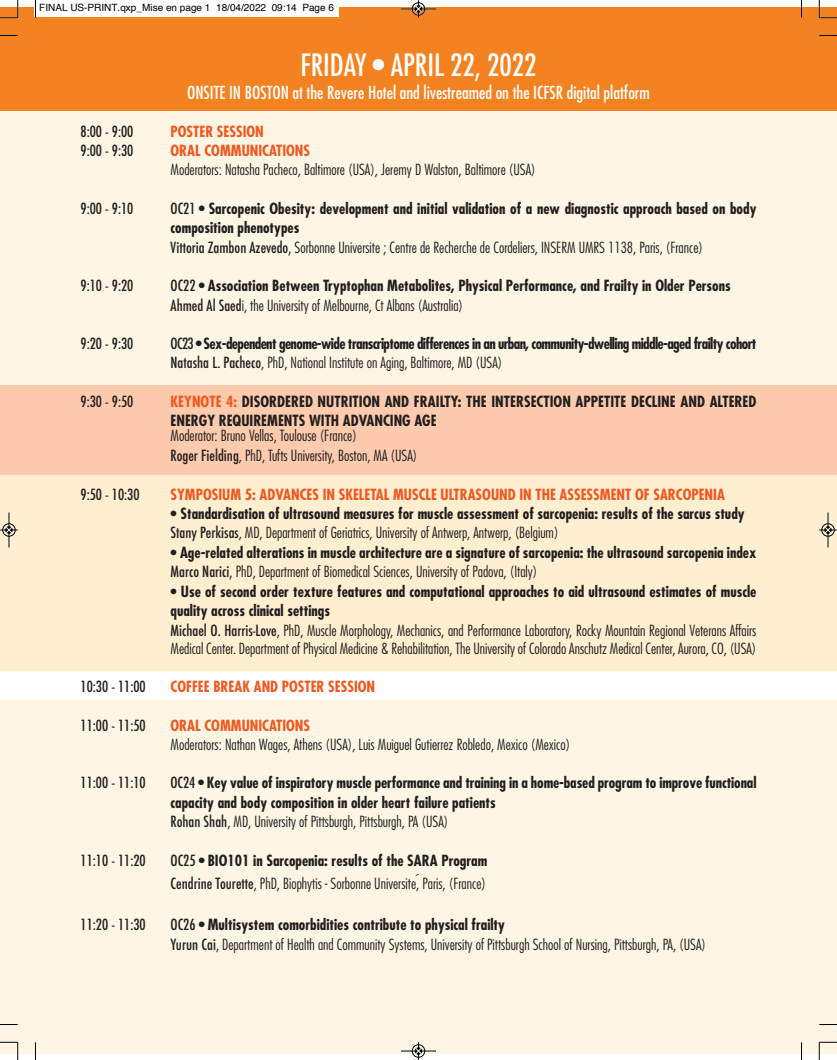
<style>
.page{position:relative;width:837px;height:1060px;background:#fff}
.page>*{position:absolute;margin:0;border:0;box-sizing:border-box;transform-origin:0 0}
.t1{font:condensed 30px "Futura";color:#fff}
.t2{font:condensed 17.5px "Futura";color:#fff}
.t3{font:300 condensed 15px/18.2px "Futura";color:#231f20}
.t4{font:700 condensed 15px/19.4px "Futura";color:#231f20}
.t5{font:700 condensed 15px "Futura";color:#f15921}
.t6{font:condensed 15px "Futura";color:#231f20}
.t7{font:700 condensed 15px "Futura";letter-spacing:-.04em;color:#231f20}
.t8{font:10px "Helvetica";color:#000}
.s1{font-weight:400}
.s2{font-weight:500}
.s3{color:#f15921}
.s4{font-family:"Noteworthy";font-style:italic;font-stretch:normal}
</style>
<div class="page">
<div style="left:0;top:35px;width:836px;height:1018px;background:#fef6e5"></div>
<div style="left:0;top:7px;width:836px;height:103px;background:#f58220"></div>
<div style="left:0;top:385px;width:836px;height:90px;background:#fccaac"></div>
<div style="left:0;top:475px;width:836px;height:195px;background:#feefd0"></div>
<div style="left:0;top:672px;width:836px;height:27px;background:#fff"></div>
<div style="left:34px;top:0;width:305px;height:16px;background:#fff"></div>
<svg style="left:35px;top:0;width:1px;height:18px"></svg>
<svg style="left:0;top:35px;width:18px;height:1px"></svg>
<svg style="left:801px;top:0;width:1px;height:18px"></svg>
<svg style="left:819px;top:35px;width:17px;height:1px"></svg>
<svg style="left:35px;top:1042px;width:1px;height:17px"></svg>
<svg style="left:0;top:1024px;width:18px;height:1px"></svg>
<svg style="left:800px;top:1042px;width:2px;height:17px"></svg>
<svg style="left:819px;top:1024px;width:17px;height:1px"></svg>
<svg style="left:0;top:0;width:19px;height:19px"></svg>
<svg style="left:818px;top:0;width:18px;height:19px"></svg>
<svg style="left:0;top:1041px;width:19px;height:18px"></svg>
<svg style="left:818px;top:1041px;width:18px;height:18px"></svg>
<div style="left:411px;top:2px;width:14px;height:14px;border:1px solid #fff;border-radius:50%"></div>
<hr style="left:401px;top:9px;width:35px;height:1px;background:#000">
<div style="left:412px;top:3px;width:13px;height:12px;border:1px solid #000;border-radius:50%"></div>
<svg style="left:415px;top:0;width:6px;height:18px"></svg>
<div style="left:411px;top:1044px;width:14px;height:13px;border:1px solid #fff;border-radius:50%"></div>
<hr style="left:401px;top:1050px;width:35px;height:1px;background:#000">
<div style="left:412px;top:1044px;width:13px;height:13px;border:1px solid #000;border-radius:50%"></div>
<svg style="left:415px;top:1042px;width:6px;height:17px"></svg>
<div style="left:2px;top:523px;width:14px;height:13px;border:1px solid #fff;border-radius:50%"></div>
<hr style="left:9px;top:512px;width:1px;height:35px;background:#000">
<div style="left:3px;top:523px;width:12px;height:13px;border:1px solid #000;border-radius:50%"></div>
<svg style="left:0;top:527px;width:18px;height:6px"></svg>
<hr style="left:827px;top:512px;width:1px;height:35px;background:#000">
<div style="left:821px;top:523px;width:13px;height:13px;border:1px solid #000;border-radius:50%"></div>
<svg style="left:819px;top:527px;width:17px;height:6px"></svg>
<p class="t8" style="left:39px;top:4px;width:296px">FINAL US-PRINT.qxp_Mise en page 1 18/04/2022 09:14 Page 6</p>
<p class="t1" style="left:300px;top:51px;width:237px">FRIDAY • APRIL 22, 2022</p>
<p class="t2" style="left:187px;top:85px;width:464px">ONSITE IN BOSTON at the Revere Hotel and livestreamed on the ICFSR digital platform</p>
<p class="t6" style="left:80px;top:124px;width:54px">8:00 - 9:00</p>
<p class="t5" style="left:170px;top:124px;width:95px">POSTER SESSION</p>
<p class="t6" style="left:80px;top:143px;width:54px">9:00 - 9:30</p>
<p class="t5" style="left:170px;top:144px;width:141px">ORAL COMMUNICATIONS</p>
<p class="t3" style="left:170px;top:161px;width:366px">Moderators: Natasha Pacheco, Baltimore (USA), Jeremy D Walston, Baltimore (USA)</p>
<p class="t6" style="left:80px;top:201px;width:54px">9:00 - 9:10</p>
<p class="t4" style="left:170px;top:200px;width:587px"><span class="s1">OC21 •</span> Sarcopenic Obesity: development and initial validation of a new diagnostic approach based on body composition phenotypes</p>
<p class="t3" style="left:170px;top:239px;width:533px"><span class="s2">Vittoria Zambon Azevedo</span><span class="s1">,</span> Sorbonne Universite ; Centre de Recherche de Cordeliers, INSERM UMRS 1138, Paris, (France)</p>
<p class="t6" style="left:80px;top:279px;width:54px">9:10 - 9:20</p>
<p class="t4" style="left:170px;top:277px;width:561px"><span class="s1">OC22 •</span> Association Between Tryptophan Metabolites, Physical Performance, and Frailty in Older Persons</p>
<p class="t3" style="left:170px;top:297px;width:294px"><span class="s2">Ahmed Al Saed</span>i, the University of Melbourne, Ct Albans (Australia)</p>
<p class="t6" style="left:80px;top:336px;width:54px">9:20 - 9:30</p>
<p class="t7" style="left:170px;top:337px;width:587px"><span class="s1">OC23 •</span> Sex-dependent genome-wide transcriptome differences in an urban, community-dwelling middle-aged frailty cohort</p>
<p class="t3" style="left:170px;top:355px;width:333px"><span class="s2">Natasha L. Pacheco</span>, PhD, National Institute on Aging, Baltimore, MD (USA)</p>
<p class="t6" style="left:80px;top:395px;width:54px">9:30 - 9:50</p>
<p class="t4" style="left:170px;top:393px;width:587px;line-height:19px"><span class="s3">KEYNOTE 4:</span> DISORDERED NUTRITION AND FRAILTY: THE INTERSECTION APPETITE DECLINE AND ALTERED<br>ENERGY REQUIREMENTS WITH ADVANCING AGE</p>
<p class="t3" style="left:170px;top:427px;width:188px">Moderator: Bruno Vellas, Toulouse (France)</p>
<p class="t3" style="left:170px;top:447px;width:248px"><span class="s2">Roger Fielding</span>, PhD, Tufts University, Boston, MA (USA)</p>
<p class="t6" style="left:80px;top:487px;width:61px">9:50 - 10:30</p>
<p class="t5" style="left:170px;top:487px;width:555px">SYMPOSIUM 5: ADVANCES IN SKELETAL MUSCLE ULTRASOUND IN THE ASSESSMENT OF SARCOPENIA</p>
<p class="t4" style="left:170px;top:505px;width:575px">• Standardisation of ultrasound measures for muscle assessment of sarcopenia: results of the sarcus study</p>
<p class="t3" style="left:170px;top:525px;width:389px"><span class="s2">Stany Perkisa</span><span class="s1">s</span>, MD, Department of Geriatrics, University of Antwerp, Antwerp, (Belgium)</p>
<p class="t4" style="left:170px;top:544px;width:587px">• Age-related alterations in muscle architecture are a signature of sarcopenia: the ultrasound sarcopenia index</p>
<p class="t3" style="left:170px;top:563px;width:368px"><span class="s2">Marco Narici,</span> PhD, Department of Biomedical Sciences, University of Padova, (Italy)</p>
<p class="t4" style="left:170px;top:583px;width:587px">• Use of second order texture features and computational approaches to aid ultrasound estimates of muscle quality across clinical settings</p>
<p class="t3" style="left:170px;top:622px;width:587px"><span class="s2">Michael O. Harris-Love</span>, PhD, Muscle Morphology, Mechanics, and Performance Laboratory, Rocky Mountain Regional Veterans Affairs<br>Medical Center. Department of Physical Medicine &amp; Rehabilitation, The University of Colorado Anschutz Medical Center, Aurora, CO, (USA)</p>
<p class="t6" style="left:80px;top:679px;width:67px">10:30 - 11:00</p>
<p class="t5" style="left:170px;top:679px;width:206px">COFFEE BREAK AND POSTER SESSION</p>
<p class="t6" style="left:80px;top:718px;width:67px">11:00 - 11:50</p>
<p class="t5" style="left:170px;top:718px;width:141px">ORAL COMMUNICATIONS</p>
<p class="t3" style="left:170px;top:736px;width:401px">Moderators: Nathan Wages, Athens (USA), Luis Muiguel Gutierrez Robledo, Mexico (Mexico)</p>
<p class="t6" style="left:80px;top:776px;width:67px">11:00 - 11:10</p>
<p class="t4" style="left:170px;top:774px;width:587px"><span class="s1">OC24 •</span> Key value of inspiratory muscle performance and training in a home-based program to improve functional capacity and body composition in older heart failure patients</p>
<p class="t3" style="left:170px;top:813px;width:279px"><span class="s2">Rohan Shah</span>, MD, University of Pittsburgh, Pittsburgh, PA (USA)</p>
<p class="t6" style="left:80px;top:853px;width:67px">11:10 - 11:20</p>
<p class="t4" style="left:170px;top:852px;width:318px"><span class="s1">OC25 •</span> BIO101 in Sarcopenia: results of the SARA Program</p>
<p class="t3" style="left:170px;top:875px;width:317px"><span class="s2">Cendrine Tourette</span>, PhD, Biophytis - Sorbonne Universite<span class="s4">́</span>, Paris, (France)</p>
<p class="t6" style="left:80px;top:917px;width:67px">11:20 - 11:30</p>
<p class="t4" style="left:170px;top:916px;width:336px"><span class="s1">OC26 •</span> Multisystem comorbidities contribute to physical frailty</p>
<p class="t3" style="left:170px;top:936px;width:536px"><span class="s2">Yurun Cai</span>, Department of Health and Community Systems, University of Pittsburgh School of Nursing, Pittsburgh, PA, (USA)</p>
</div>
